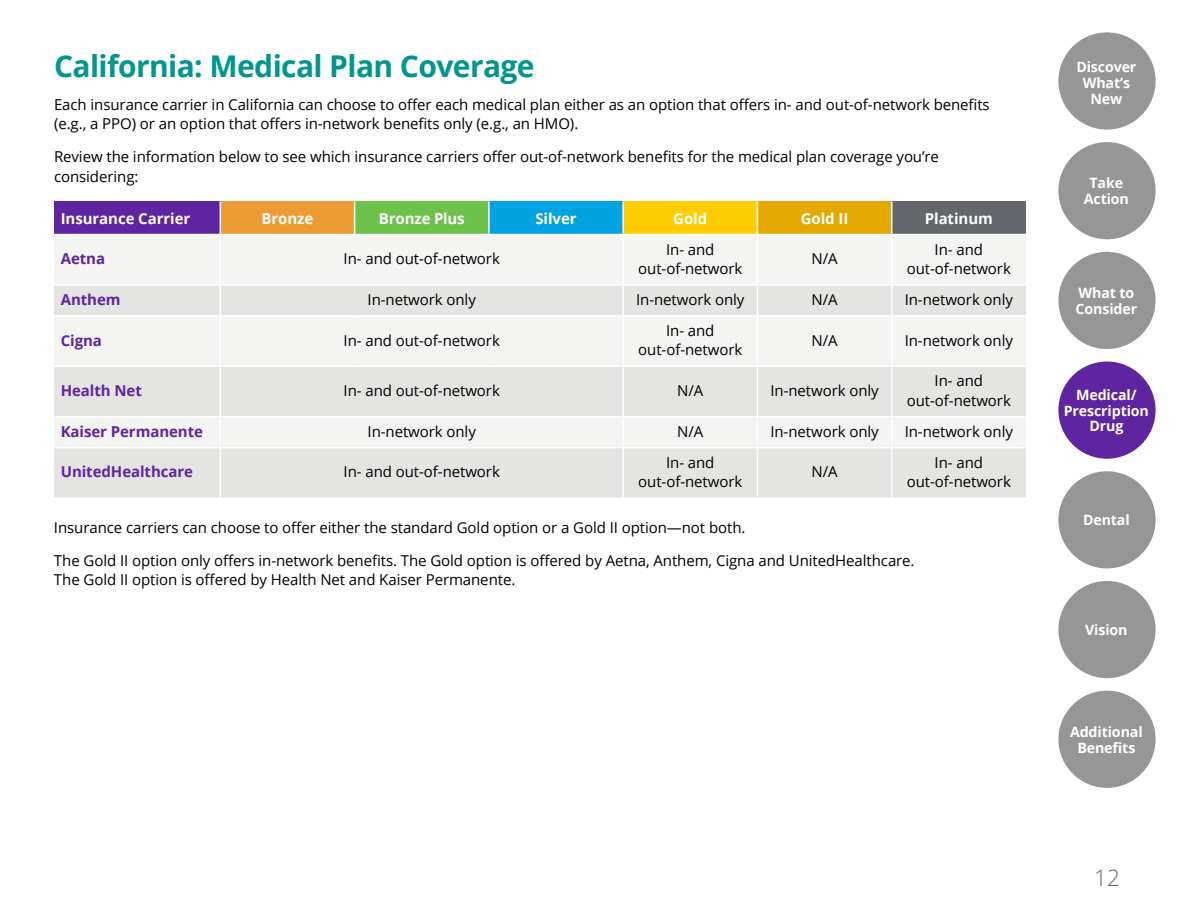
<style>
.page{position:relative;width:1188px;height:918px;background:#fff}
.page>*{position:absolute;margin:0;border:0;box-sizing:border-box;transform-origin:0 0}
.t1{font:700 30px "Open Sans";letter-spacing:-.02em;color:#00968f}
.t2{font:300 22.5px "Open Sans";color:#63666a}
.t3{font:15px/19.5px "Open Sans";letter-spacing:-.005em;color:#000;text-align:center}
.t4{font:700 15px "Open Sans";letter-spacing:-.005em;color:#5f249f}
.t5{font:700 15px "Open Sans";letter-spacing:-.005em;color:#fff}
.t6{font:700 14.25px/15.8px "Open Sans";letter-spacing:-.01em;color:#fff;text-align:center}
</style>
<div class="page">
<div style="left:54px;top:201px;width:166px;height:34px;background:#5f249f"></div>
<div style="left:220px;top:201px;width:135px;height:34px;background:#ed9b33"></div>
<div style="left:355px;top:201px;width:134px;height:34px;background:#6cc24a"></div>
<div style="left:489px;top:201px;width:134px;height:34px;background:#00a3e1"></div>
<div style="left:623px;top:201px;width:134px;height:34px;background:#ffcd00"></div>
<div style="left:757px;top:201px;width:135px;height:34px;background:#e4a800"></div>
<div style="left:892px;top:201px;width:134px;height:34px;background:#63666a"></div>
<div style="left:54px;top:236px;width:972px;height:48px;background:#f4f4f3"></div>
<svg style="left:54px;top:286px;width:972px;height:211px;fill:#e4e4e2"></svg>
<hr style="left:220px;top:201px;width:1px;height:33px;background:#fff">
<hr style="left:354px;top:201px;width:1px;height:33px;background:#fff">
<hr style="left:488px;top:201px;width:2px;height:33px;background:#fff">
<hr style="left:622px;top:201px;width:2px;height:33px;background:#fff">
<hr style="left:757px;top:201px;width:1px;height:33px;background:#fff">
<hr style="left:891px;top:201px;width:1px;height:33px;background:#fff">
<hr style="left:54px;top:234px;width:166px;height:1px;background:#fff">
<hr style="left:220px;top:234px;width:135px;height:1px;background:#fff">
<hr style="left:220px;top:235px;width:1px;height:49px;background:#fff">
<hr style="left:355px;top:234px;width:134px;height:1px;background:#fff">
<hr style="left:489px;top:234px;width:134px;height:1px;background:#fff">
<hr style="left:623px;top:234px;width:134px;height:1px;background:#fff">
<hr style="left:622px;top:235px;width:2px;height:49px;background:#fff">
<hr style="left:757px;top:234px;width:135px;height:1px;background:#fff">
<hr style="left:757px;top:235px;width:1px;height:49px;background:#fff">
<hr style="left:892px;top:234px;width:134px;height:1px;background:#fff">
<hr style="left:891px;top:235px;width:1px;height:49px;background:#fff">
<svg style="left:220px;top:286px;width:1px;height:29px"></svg>
<hr style="left:622px;top:286px;width:2px;height:29px;background:#fff">
<svg style="left:757px;top:286px;width:1px;height:29px"></svg>
<svg style="left:891px;top:286px;width:1px;height:29px"></svg>
<hr style="left:54px;top:315px;width:166px;height:2px;background:#fff">
<hr style="left:220px;top:315px;width:135px;height:2px;background:#fff">
<hr style="left:220px;top:317px;width:1px;height:49px;background:#fff">
<hr style="left:355px;top:315px;width:134px;height:2px;background:#fff">
<hr style="left:489px;top:315px;width:134px;height:2px;background:#fff">
<hr style="left:623px;top:315px;width:134px;height:2px;background:#fff">
<hr style="left:622px;top:317px;width:2px;height:49px;background:#fff">
<hr style="left:757px;top:315px;width:135px;height:2px;background:#fff">
<hr style="left:757px;top:317px;width:1px;height:49px;background:#fff">
<hr style="left:892px;top:315px;width:134px;height:2px;background:#fff">
<hr style="left:891px;top:317px;width:1px;height:49px;background:#fff">
<hr style="left:54px;top:366px;width:166px;height:1px;background:#fff">
<hr style="left:220px;top:366px;width:135px;height:1px;background:#fff">
<hr style="left:220px;top:367px;width:1px;height:49px;background:#fff">
<hr style="left:355px;top:366px;width:134px;height:1px;background:#fff">
<hr style="left:489px;top:366px;width:134px;height:1px;background:#fff">
<hr style="left:623px;top:366px;width:134px;height:1px;background:#fff">
<hr style="left:622px;top:367px;width:2px;height:49px;background:#fff">
<hr style="left:757px;top:366px;width:135px;height:1px;background:#fff">
<hr style="left:757px;top:367px;width:1px;height:49px;background:#fff">
<hr style="left:892px;top:366px;width:134px;height:1px;background:#fff">
<hr style="left:891px;top:367px;width:1px;height:49px;background:#fff">
<hr style="left:54px;top:416px;width:166px;height:1px;background:#fff">
<hr style="left:220px;top:416px;width:135px;height:1px;background:#fff">
<hr style="left:220px;top:417px;width:1px;height:30px;background:#fff">
<hr style="left:355px;top:416px;width:134px;height:1px;background:#fff">
<hr style="left:489px;top:416px;width:134px;height:1px;background:#fff">
<hr style="left:623px;top:416px;width:134px;height:1px;background:#fff">
<hr style="left:622px;top:417px;width:2px;height:30px;background:#fff">
<hr style="left:757px;top:416px;width:135px;height:1px;background:#fff">
<hr style="left:757px;top:417px;width:1px;height:30px;background:#fff">
<hr style="left:892px;top:416px;width:134px;height:1px;background:#fff">
<hr style="left:891px;top:417px;width:1px;height:30px;background:#fff">
<hr style="left:54px;top:447px;width:166px;height:1px;background:#fff">
<hr style="left:220px;top:447px;width:135px;height:1px;background:#fff">
<hr style="left:220px;top:448px;width:1px;height:49px;background:#fff">
<hr style="left:355px;top:447px;width:134px;height:1px;background:#fff">
<hr style="left:489px;top:447px;width:134px;height:1px;background:#fff">
<hr style="left:623px;top:447px;width:134px;height:1px;background:#fff">
<hr style="left:622px;top:448px;width:2px;height:49px;background:#fff">
<hr style="left:757px;top:447px;width:135px;height:1px;background:#fff">
<hr style="left:757px;top:448px;width:1px;height:49px;background:#fff">
<hr style="left:892px;top:447px;width:134px;height:1px;background:#fff">
<hr style="left:891px;top:448px;width:1px;height:49px;background:#fff">
<div style="left:1058px;top:142px;width:98px;height:97px;background:#969696;border-radius:50%"></div>
<div style="left:1058px;top:252px;width:98px;height:97px;background:#969696;border-radius:50%"></div>
<div style="left:1058px;top:362px;width:98px;height:97px;background:#5f249f;border-radius:50%"></div>
<div style="left:1058px;top:471px;width:98px;height:97px;background:#969696;border-radius:50%"></div>
<div style="left:1058px;top:32px;width:98px;height:98px;background:#969696;border-radius:50%"></div>
<div style="left:1058px;top:581px;width:98px;height:97px;background:#969696;border-radius:50%"></div>
<div style="left:1058px;top:691px;width:98px;height:97px;background:#969696;border-radius:50%"></div>
<h1 class="t1" style="left:54px;top:45px;width:482px">California: Medical Plan Coverage</h1>
<p class="t3" style="left:54px;top:94px;width:937px;text-align:left">Each insurance carrier in California can choose to offer each medical plan either as an option that offers in- and out-of-network benefits (e.g., a PPO) or an option that offers in-network benefits only (e.g., an HMO).</p>
<p class="t3" style="left:54px;top:147px;width:887px;text-align:left">Review the information below to see which insurance carriers offer out-of-network benefits for the medical plan coverage you’re considering:</p>
<p class="t5" style="left:61px;top:208px;width:131px">Insurance Carrier</p>
<p class="t5" style="left:262px;top:208px;width:53px">Bronze</p>
<p class="t5" style="left:379px;top:208px;width:87px">Bronze Plus</p>
<p class="t5" style="left:535px;top:208px;width:43px">Silver</p>
<p class="t5" style="left:673px;top:208px;width:35px">Gold</p>
<p class="t5" style="left:801px;top:208px;width:49px">Gold II</p>
<p class="t5" style="left:925px;top:208px;width:70px">Platinum</p>
<p class="t4" style="left:61px;top:248px;width:46px">Aetna</p>
<p class="t3" style="left:344px;top:249px;width:158px">In- and out-of-network</p>
<p class="t3" style="left:638px;top:239px;width:106px">In- and out-of-network</p>
<p class="t3" style="left:812px;top:249px;width:28px">N/A</p>
<p class="t3" style="left:907px;top:239px;width:106px">In- and out-of-network</p>
<p class="t4" style="left:61px;top:289px;width:61px">Anthem</p>
<p class="t3" style="left:368px;top:289px;width:110px">In-network only</p>
<p class="t3" style="left:636px;top:289px;width:110px">In-network only</p>
<p class="t3" style="left:812px;top:289px;width:28px">N/A</p>
<p class="t3" style="left:905px;top:289px;width:110px">In-network only</p>
<p class="t4" style="left:61px;top:330px;width:43px">Cigna</p>
<p class="t3" style="left:344px;top:330px;width:158px">In- and out-of-network</p>
<p class="t3" style="left:638px;top:320px;width:106px">In- and out-of-network</p>
<p class="t3" style="left:812px;top:330px;width:28px">N/A</p>
<p class="t3" style="left:905px;top:330px;width:110px">In-network only</p>
<p class="t4" style="left:61px;top:380px;width:83px">Health Net</p>
<p class="t3" style="left:344px;top:381px;width:158px">In- and out-of-network</p>
<p class="t3" style="left:677px;top:381px;width:28px">N/A</p>
<p class="t3" style="left:770px;top:381px;width:110px">In-network only</p>
<p class="t3" style="left:907px;top:371px;width:106px">In- and out-of-network</p>
<p class="t4" style="left:61px;top:421px;width:144px">Kaiser Permanente</p>
<p class="t3" style="left:368px;top:421px;width:110px">In-network only</p>
<p class="t3" style="left:677px;top:421px;width:28px">N/A</p>
<p class="t3" style="left:770px;top:421px;width:110px">In-network only</p>
<p class="t3" style="left:905px;top:421px;width:110px">In-network only</p>
<p class="t4" style="left:61px;top:461px;width:134px">UnitedHealthcare</p>
<p class="t3" style="left:344px;top:462px;width:158px">In- and out-of-network</p>
<p class="t3" style="left:638px;top:452px;width:106px">In- and out-of-network</p>
<p class="t3" style="left:812px;top:462px;width:28px">N/A</p>
<p class="t3" style="left:907px;top:452px;width:106px">In- and out-of-network</p>
<p class="t3" style="left:54px;top:517px;width:693px">Insurance carriers can choose to offer either the standard Gold option or a Gold II option—not both.</p>
<p class="t3" style="left:54px;top:550px;width:862px;text-align:left">The Gold II option only offers in-network benefits. The Gold option is offered by Aetna, Anthem, Cigna and UnitedHealthcare.<br>The Gold II option is offered by Health Net and Kaiser Permanente.</p>
<p class="t6" style="left:1076px;top:59px;width:62px">Discover<br>What’s<br>New</p>
<p class="t6" style="left:1084px;top:175px;width:47px">Take<br>Action</p>
<p class="t6" style="left:1076px;top:285px;width:63px;text-align:left">What to<br>Consider</p>
<p class="t6" style="left:1064px;top:386px;width:87px">Medical/<br>Prescription<br>Drug</p>
<p class="t6" style="left:1083px;top:512px;width:48px">Dental</p>
<p class="t6" style="left:1085px;top:622px;width:44px">Vision</p>
<p class="t6" style="left:1070px;top:723px;width:74px">Additional<br>Benefits</p>
<h2 class="t2" style="left:1094px;top:862px;width:27px">12</h2>
</div>
